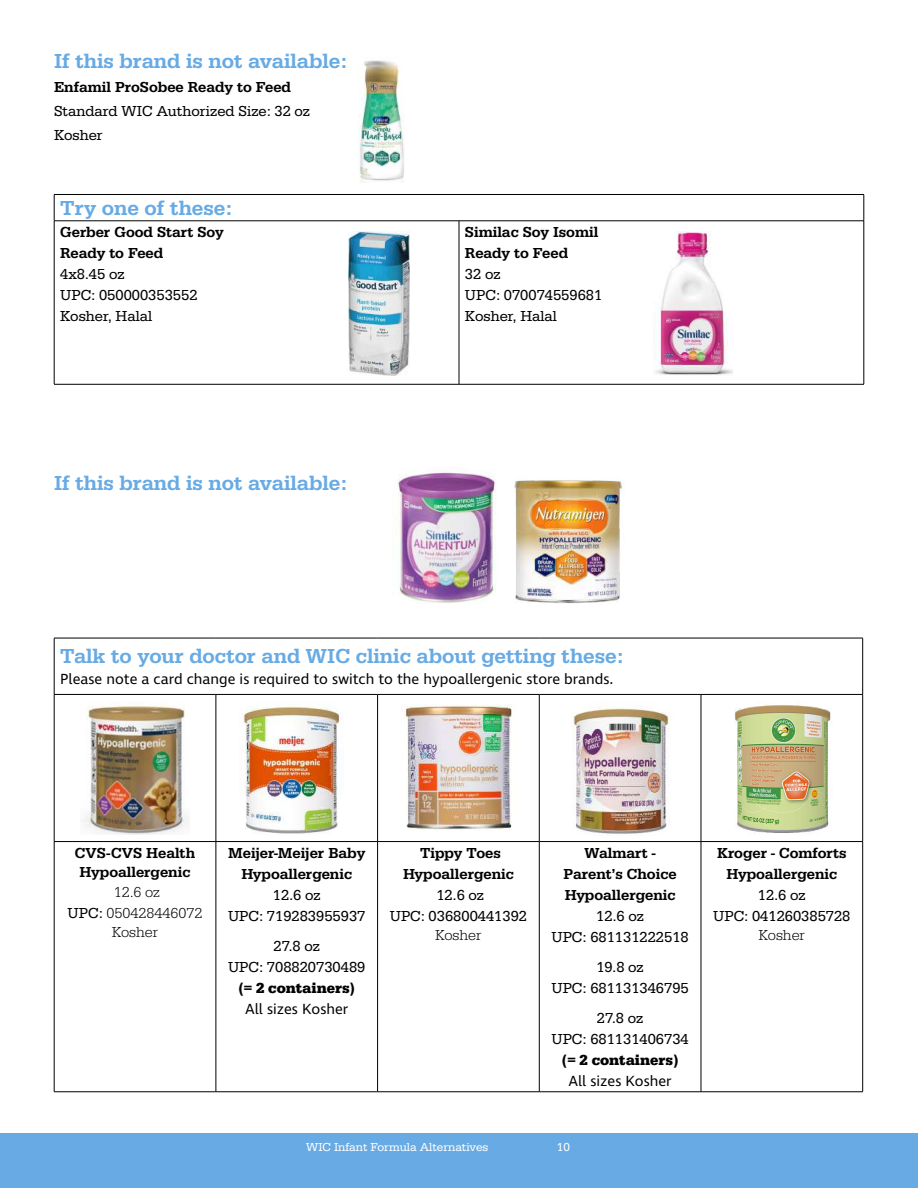
<style>
.page{position:relative;width:918px;height:1188px;background:#fff}
.page>*{position:absolute;margin:0;border:0;box-sizing:border-box;transform-origin:0 0}
.t1{font:500 21px "Serifa";color:#67aae4}
.t2{font:15px/21px "Serifa";color:#000;text-align:center}
.t3{font:500 15px/21px "Serifa";color:#000;text-align:center}
.t4{font:15px "Ingra";color:#000}
.t5{font:300 15px/21px "Serifa";color:#000;text-align:center}
.t6{font:700 15px "Serifa";color:#000}
.t7{font:12px "Serifa";color:#fff}
.s1{font-weight:400}
</style>
<div class="page">
<div style="left:0;top:1133px;width:918px;height:55px;background:#67aae4"></div>
<hr style="left:54px;top:194px;width:405px;height:1px;background:#000">
<svg style="left:54px;top:195px;width:1px;height:26px"></svg>
<hr style="left:459px;top:194px;width:405px;height:1px;background:#000">
<svg style="left:864px;top:195px;width:1px;height:26px"></svg>
<hr style="left:54px;top:221px;width:405px;height:1px;background:#000">
<hr style="left:54px;top:221px;width:1px;height:163px;background:#000">
<hr style="left:459px;top:221px;width:405px;height:1px;background:#000">
<hr style="left:459px;top:221px;width:1px;height:163px;background:#000">
<hr style="left:864px;top:221px;width:1px;height:163px;background:#000">
<hr style="left:54px;top:384px;width:405px;height:1px;background:#000">
<hr style="left:459px;top:384px;width:405px;height:1px;background:#000">
<img style="left:359px;top:57px;width:45px;height:124px">
<img style="left:349px;top:231px;width:60px;height:145px">
<hr style="left:54px;top:638px;width:162px;height:1px;background:#000">
<hr style="left:54px;top:638px;width:1px;height:56px;background:#000">
<hr style="left:216px;top:638px;width:162px;height:1px;background:#000">
<hr style="left:378px;top:638px;width:161px;height:1px;background:#000">
<hr style="left:539px;top:638px;width:162px;height:1px;background:#000">
<hr style="left:701px;top:638px;width:162px;height:1px;background:#000">
<hr style="left:862px;top:638px;width:1px;height:56px;background:#000">
<hr style="left:54px;top:694px;width:162px;height:1px;background:#000">
<hr style="left:54px;top:695px;width:1px;height:146px;background:#000">
<hr style="left:216px;top:694px;width:162px;height:1px;background:#000">
<hr style="left:216px;top:695px;width:1px;height:146px;background:#000">
<hr style="left:378px;top:694px;width:161px;height:1px;background:#000">
<hr style="left:377px;top:695px;width:1px;height:146px;background:#000">
<hr style="left:539px;top:694px;width:162px;height:1px;background:#000">
<hr style="left:539px;top:695px;width:1px;height:146px;background:#000">
<hr style="left:701px;top:694px;width:162px;height:1px;background:#000">
<hr style="left:701px;top:695px;width:1px;height:146px;background:#000">
<hr style="left:862px;top:695px;width:1px;height:146px;background:#000">
<hr style="left:54px;top:841px;width:162px;height:1px;background:#000">
<hr style="left:54px;top:842px;width:1px;height:250px;background:#000">
<hr style="left:216px;top:841px;width:162px;height:1px;background:#000">
<hr style="left:216px;top:842px;width:1px;height:250px;background:#000">
<hr style="left:378px;top:841px;width:161px;height:1px;background:#000">
<hr style="left:377px;top:842px;width:1px;height:250px;background:#000">
<hr style="left:539px;top:841px;width:162px;height:1px;background:#000">
<hr style="left:539px;top:842px;width:1px;height:250px;background:#000">
<hr style="left:701px;top:841px;width:162px;height:1px;background:#000">
<hr style="left:701px;top:842px;width:1px;height:250px;background:#000">
<hr style="left:862px;top:842px;width:1px;height:250px;background:#000">
<hr style="left:54px;top:1092px;width:162px;height:1px;background:#000">
<hr style="left:216px;top:1092px;width:162px;height:1px;background:#000">
<hr style="left:378px;top:1092px;width:161px;height:1px;background:#000">
<hr style="left:539px;top:1092px;width:162px;height:1px;background:#000">
<hr style="left:701px;top:1092px;width:162px;height:1px;background:#000">
<img style="left:83px;top:705px;width:105px;height:130px">
<img style="left:239px;top:706px;width:105px;height:128px">
<img style="left:404px;top:704px;width:109px;height:126px">
<img style="left:572px;top:706px;width:104px;height:130px">
<img style="left:735px;top:705px;width:96px;height:128px">
<img style="left:514px;top:480px;width:108px;height:123px">
<img style="left:398px;top:471px;width:98px;height:133px">
<img style="left:655px;top:232px;width:77px;height:143px">
<h1 class="t1" style="left:54px;top:49px;width:294px">If this brand is not available:</h1>
<p class="t3" style="left:54px;top:77px;width:239px">Enfamil ProSobee Ready to Feed</p>
<p class="t2" style="left:54px;top:99px;width:258px;line-height:24px;text-align:left">Standard WIC Authorized Size: 32 oz<br>Kosher</p>
<h1 class="t1" style="left:60px;top:195px;width:173px">Try one of these:</h1>
<p class="t3" style="left:60px;top:221px;width:165px;text-align:left">Gerber Good Start Soy<br>Ready to Feed</p>
<p class="t2" style="left:60px;top:264px;width:139px;text-align:left">4x8.45 oz<br>UPC: 050000353552<br>Kosher, Halal</p>
<h1 class="t1" style="left:54px;top:470px;width:294px">If this brand is not available:</h1>
<p class="t3" style="left:465px;top:221px;width:135px;text-align:left">Similac Soy Isomil<br>Ready to Feed</p>
<p class="t2" style="left:465px;top:264px;width:139px;text-align:left">32 oz<br>UPC: 070074559681<br>Kosher, Halal</p>
<h1 class="t1" style="left:60px;top:644px;width:564px">Talk to your doctor and WIC clinic about getting these:</h1>
<p class="t4" style="left:60px;top:670px;width:555px">Please note a card change is required to switch to the hypoallergenic store brands.</p>
<p class="t3" style="left:75px;top:843px;width:122px;line-height:19.5px">CVS-CVS Health<br>Hypoallergenic</p>
<p class="t5" style="left:68px;top:881px;width:136px">12.6 oz<br><span class="s1">UPC:</span> 050428446072</p>
<p class="t5" style="left:112px;top:922px;width:48px">Kosher</p>
<p class="t3" style="left:228px;top:842px;width:139px">Meijer-Meijer Baby<br>Hypoallergenic</p>
<p class="t2" style="left:228px;top:884px;width:139px">12.6 oz<br>UPC: 719283955937</p>
<p class="t2" style="left:228px;top:935px;width:139px">27.8 oz<br>UPC: 708820730489</p>
<p class="t6" style="left:239px;top:979px;width:118px">(= 2 containers)</p>
<p class="t4" style="left:245px;top:999px;width:105px">All sizes Kosher</p>
<p class="t3" style="left:403px;top:842px;width:112px">Tippy Toes<br>Hypoallergenic</p>
<p class="t2" style="left:390px;top:884px;width:139px">12.6 oz<br>UPC: 036800441392</p>
<p class="t5" style="left:435px;top:925px;width:48px">Kosher</p>
<p class="t3" style="left:564px;top:842px;width:115px">Walmart -<br>Parent’s Choice<br>Hypoallergenic</p>
<p class="t2" style="left:551px;top:905px;width:139px">12.6 oz<br>UPC: 681131222518</p>
<p class="t2" style="left:551px;top:956px;width:139px">19.8 oz<br>UPC: 681131346795</p>
<p class="t2" style="left:551px;top:1007px;width:139px">27.8 oz<br>UPC: 681131406734</p>
<p class="t6" style="left:562px;top:1051px;width:118px">(= 2 containers)</p>
<p class="t4" style="left:568px;top:1071px;width:105px">All sizes Kosher</p>
<p class="t7" style="left:306px;top:1140px;width:184px">WIC Infant Formula Alternatives</p>
<p class="t7" style="left:557px;top:1140px;width:15px">10</p>
<p class="t3" style="left:717px;top:842px;width:131px">Kroger - Comforts<br>Hypoallergenic</p>
<p class="t2" style="left:713px;top:884px;width:139px">12.6 oz<br>UPC: 041260385728</p>
<p class="t5" style="left:759px;top:925px;width:48px">Kosher</p>
</div>
